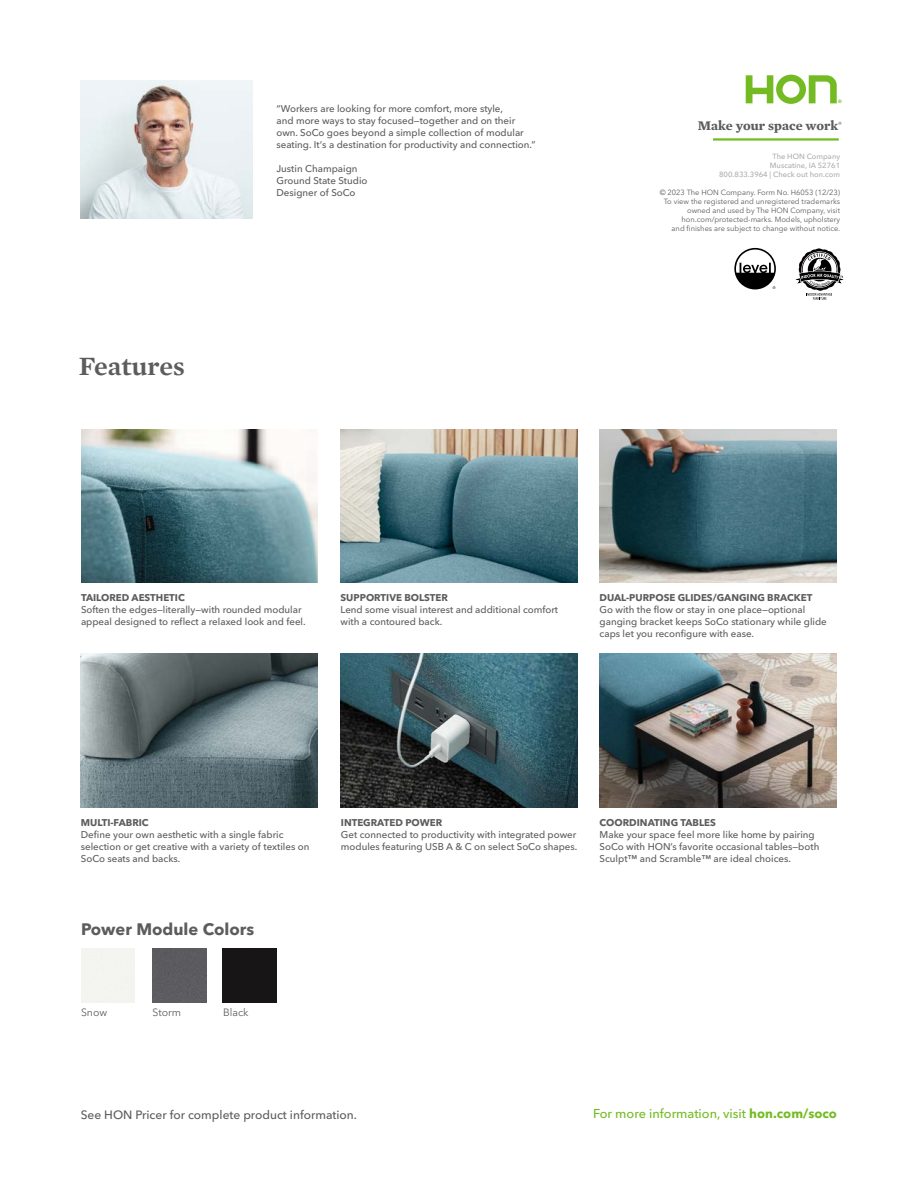
<style>
.page{position:relative;width:918px;height:1188px;background:#fff}
.page>*{position:absolute;margin:0;border:0;box-sizing:border-box;transform-origin:0 0}
.t1{font:600 27px "Mercury Text G1";color:#5b5c5c}
.t2{font:700 16.5px "Avenir Next LT Pro";color:#5b5c5c}
.t3{font:700 13.5px "Mercury Text G1";color:#5b5c5c}
.t4{font:500 12.75px "Avenir Next LT Pro";color:#74bb23}
.t5{font:500 12px "Avenir Next LT Pro";color:#5b5c5c}
.t6{font:10.5px "Avenir Next LT Pro";color:#5b5c5c}
.t7{font:500 9.75px/12px "Avenir Next LT Pro";color:#5b5c5c}
.t8{font:700 9.75px "Avenir Next LT Pro";color:#5b5c5c}
.t9{font:7.5px/9px "Avenir Next LT Pro";color:#5b5c5c;text-align:right}
.t10{font:500 7.5px/9px "Avenir Next LT Pro";color:#acadad;text-align:right}
.s1{font-weight:700}
</style>
<div class="page">
<img style="left:600px;top:429px;width:236px;height:154px">
<img style="left:81px;top:81px;width:172px;height:138px">
<svg style="left:734px;top:248px;width:42px;height:41px"></svg>
<svg style="left:746px;top:75px;width:96px;height:29px"></svg>
<hr style="left:713px;top:138px;width:126px;height:3px;background:#74bb23">
<img style="left:81px;top:429px;width:237px;height:154px">
<img style="left:599px;top:654px;width:237px;height:153px">
<img style="left:81px;top:654px;width:237px;height:153px">
<div style="left:223px;top:948px;width:54px;height:54px;background:#171516"></div>
<div style="left:153px;top:948px;width:54px;height:54px;background:#5c5b60"></div>
<img style="left:341px;top:429px;width:236px;height:154px">
<img style="left:341px;top:654px;width:237px;height:153px">
<svg style="left:795px;top:248px;width:49px;height:52px"></svg>
<h1 class="t1" style="left:79px;top:346px;width:108px">Features</h1>
<p class="t7" style="left:276px;top:102px;width:261px">“Workers are looking for more comfort, more style,<br>and more ways to stay focused—together and on their own. SoCo goes beyond a simple collection of modular seating. It‘s a destination for productivity and connection.”</p>
<p class="t7" style="left:276px;top:162px;width:93px">Justin Champaign<br>Ground State Studio<br>Designer of SoCo</p>
<p class="t10" style="left:719px;top:152px;width:122px">The HON Company<br>Muscatine, IA 52761<br>800.833.3964 | Check out hon.com</p>
<h3 class="t3" style="left:698px;top:115px;width:145px">Make your space work<sup>®</sup></h3>
<p class="t9" style="left:660px;top:188px;width:182px">© 2023 The HON Company. Form No. H6053 (12/23)<br>To view the registered and unregistered trademarks owned and used by The HON Company, visit hon.com/protected-marks. Models, upholstery<br>and finishes are subject to change without notice.</p>
<p class="t8" style="left:81px;top:591px;width:105px">TAILORED AESTHETIC</p>
<p class="t7" style="left:81px;top:603px;width:226px">Soften the edges—literally—with rounded modular appeal designed to reflect a relaxed look and feel.</p>
<p class="t8" style="left:341px;top:591px;width:109px">SUPPORTIVE BOLSTER</p>
<p class="t7" style="left:341px;top:603px;width:219px">Lend some visual interest and additional comfort with a contoured back.</p>
<p class="t8" style="left:600px;top:591px;width:214px">DUAL-PURPOSE GLIDES/GANGING BRACKET</p>
<p class="t7" style="left:600px;top:603px;width:229px">Go with the flow or stay in one place—optional ganging bracket keeps SoCo stationary while glide caps let you reconfigure with ease.</p>
<p class="t8" style="left:81px;top:816px;width:69px">MULTI-FABRIC</p>
<p class="t7" style="left:81px;top:828px;width:230px">Define your own aesthetic with a single fabric selection or get creative with a variety of textiles on<br>SoCo seats and backs.</p>
<h2 class="t2" style="left:81px;top:919px;width:175px">Power Module Colors</h2>
<p class="t6" style="left:81px;top:1007px;width:28px">Snow</p>
<p class="t6" style="left:153px;top:1007px;width:30px">Storm</p>
<p class="t6" style="left:223px;top:1007px;width:27px">Black</p>
<p class="t8" style="left:341px;top:816px;width:103px">INTEGRATED POWER</p>
<p class="t7" style="left:341px;top:828px;width:238px">Get connected to productivity with integrated power modules featuring USB A &amp; C on select SoCo shapes.</p>
<p class="t8" style="left:600px;top:816px;width:118px">COORDINATING TABLES</p>
<p class="t7" style="left:600px;top:828px;width:221px">Make your space feel more like home by pairing<br>SoCo with HON’s favorite occasional tables—both<br>Sculpt™ and Scramble™ are ideal choices.</p>
<p class="t5" style="left:81px;top:1108px;width:278px">See HON Pricer for complete product information.</p>
<h3 class="t4" style="left:593px;top:1106px;width:245px">For more information, visit <span class="s1">hon.com/soco</span></h3>
</div>
